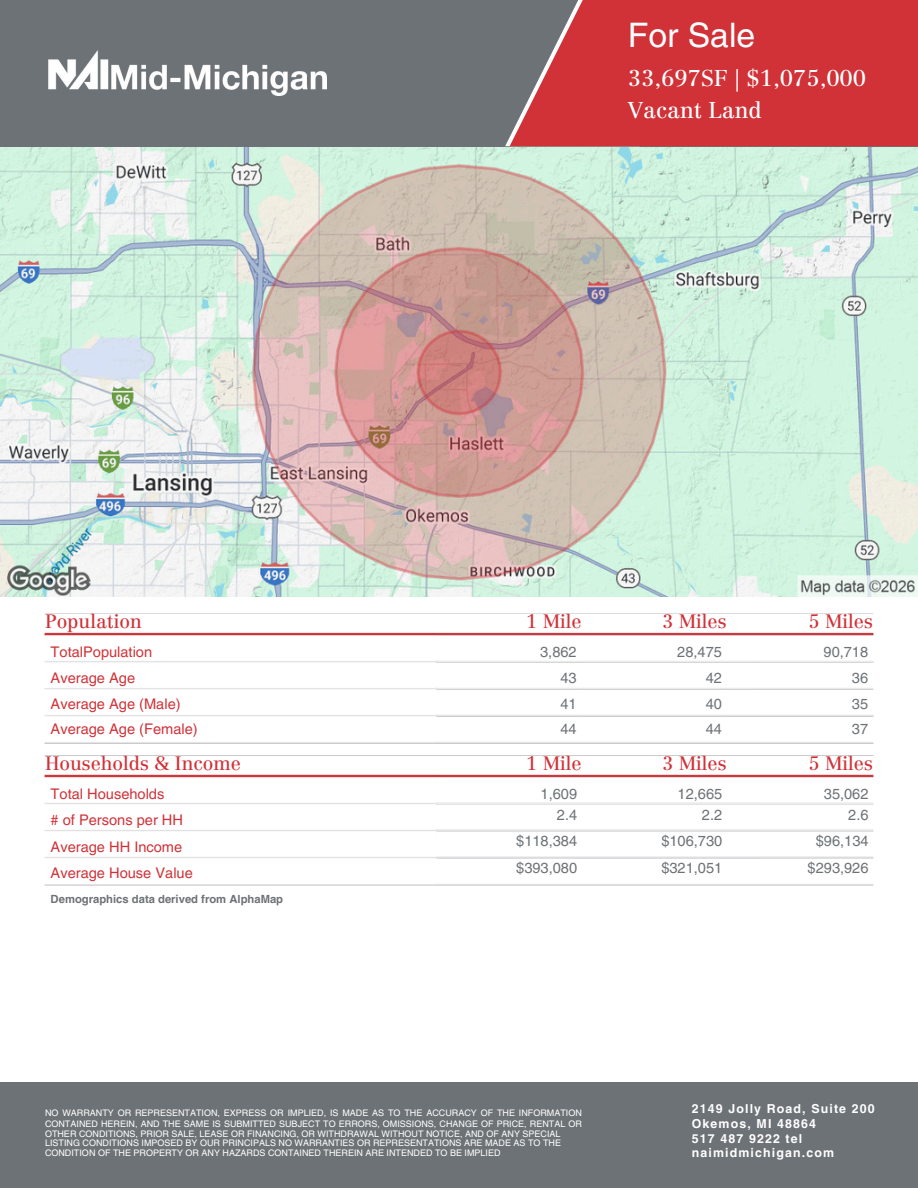
<style>
.page{position:relative;width:918px;height:1188px;background:#fff}
.page>*{position:absolute;margin:0;border:0;box-sizing:border-box;transform-origin:0 0}
.t1{font:33.75px "Helvetica LT Pro";color:#fff}
.t2{font:22.5px/31.5px "Centennial LT Std";color:#fff}
.t3{font:19.2px "Centennial LT Std";color:#d03238}
.t4{font:14.7px/25.8px "Helvetica LT Pro";color:#d03238}
.t5{font:14.7px/25.8px "Helvetica LT Pro";color:#6d7276;text-align:justify}
.t6{font:700 12.3px/14.7px "Helvetica LT Pro";letter-spacing:.09em;color:#fff}
.t7{font:700 11.25px "Helvetica LT Pro";color:#6d7276}
.t8{font:9px/10.2px "Helvetica LT Pro";color:#fff;text-align:justify}
</style>
<div class="page">
<div style="left:0;top:1082px;width:918px;height:106px;background:#6d7276"></div>
<img style="left:44px;top:613px;width:830px;height:273px">
<img style="left:0;top:146px;width:918px;height:450px">
<div style="left:0;top:0;width:918px;height:146px;background:#6d7276"></div>
<img style="left:48px;top:51px;width:278px;height:45px">
<div style="left:510px;top:0;width:408px;height:146px;background:#d03238"></div>
<h4 class="t3" style="left:45px;top:614px;width:98px">Population</h4>
<h5 class="t4" style="left:51px;top:640px;width:149px">TotalPopulation<br>Average Age<br>Average Age (Male)<br>Average Age (Female)</h5>
<h4 class="t3" style="left:45px;top:756px;width:198px">Households &amp; Income</h4>
<h5 class="t4" style="left:51px;top:782px;width:144px;line-height:26.2px">Total Households<br># of Persons per HH<br>Average HH Income<br>Average House Value</h5>
<h6 class="t7" style="left:51px;top:895px;width:234px">Demographics data derived from AlphaMap</h6>
<h3 class="t1" style="left:628px;top:23px;width:129px">For Sale</h3>
<h3 class="t2" style="left:628px;top:65px;width:240px">33,697SF | $1,075,000<br>Vacant Land</h3>
<h4 class="t3" style="left:526px;top:614px;width:57px">1 Mile</h4>
<h4 class="t3" style="left:662px;top:614px;width:66px">3 Miles</h4>
<h4 class="t3" style="left:809px;top:614px;width:66px">5 Miles</h4>
<h5 class="t5" style="left:560px;top:640px;width:18px;text-indent:-20px">3,862<br>43<br>41<br>44</h5>
<h4 class="t3" style="left:526px;top:755px;width:57px">1 Mile</h4>
<h5 class="t5" style="left:541px;top:784px;width:38px;line-height:21.3px;text-align:right">1,609<br>2.4</h5>
<h5 class="t5" style="left:516px;top:829px;width:62px;line-height:27px">$118,384 $393,080</h5>
<h5 class="t5" style="left:706px;top:640px;width:18px;text-indent:-28px">28,475<br>42<br>40<br>44</h5>
<h4 class="t3" style="left:662px;top:755px;width:66px">3 Miles</h4>
<h5 class="t5" style="left:678px;top:784px;width:46px;line-height:21.3px;text-align:right">12,665<br>2.2</h5>
<h5 class="t5" style="left:661px;top:829px;width:62px;line-height:27px">$106,730 $321,051</h5>
<h5 class="t5" style="left:852px;top:640px;width:18px;text-indent:-28px">90,718<br>36<br>35<br>37</h5>
<h4 class="t3" style="left:809px;top:755px;width:66px">5 Miles</h4>
<h5 class="t5" style="left:824px;top:784px;width:46px;line-height:21.3px;text-align:right">35,062<br>2.6</h5>
<h5 class="t5" style="left:808px;top:829px;width:62px;line-height:27px;text-align:center">$96,134 $293,926</h5>
<p class="t8" style="left:45px;top:1109px;width:538px">NO WARRANTY OR REPRESENTATION, EXPRESS OR IMPLIED, IS MADE AS TO THE ACCURACY OF THE INFORMATION CONTAINED HEREIN, AND THE SAME IS SUBMITTED SUBJECT TO ERRORS, OMISSIONS, CHANGE OF PRICE, RENTAL OR OTHER CONDITIONS, PRIOR SALE, LEASE OR FINANCING, OR WITHDRAWAL WITHOUT NOTICE, AND OF ANY SPECIAL</p>
<p class="t8" style="left:45px;top:1138px;width:518px">LISTING CONDITIONS IMPOSED BY OUR PRINCIPALS NO WARRANTIES OR REPRESENTATIONS ARE MADE AS TO THE</p>
<p class="t8" style="left:45px;top:1148px;width:457px">CONDITION OF THE PROPERTY OR ANY HAZARDS CONTAINED THEREIN ARE INTENDED TO BE IMPLIED</p>
<h6 class="t6" style="left:692px;top:1103px;width:184px">2149 Jolly Road, Suite 200<br>Okemos, MI 48864<br>517 487 9222 tel naimidmichigan.com</h6>
</div>
